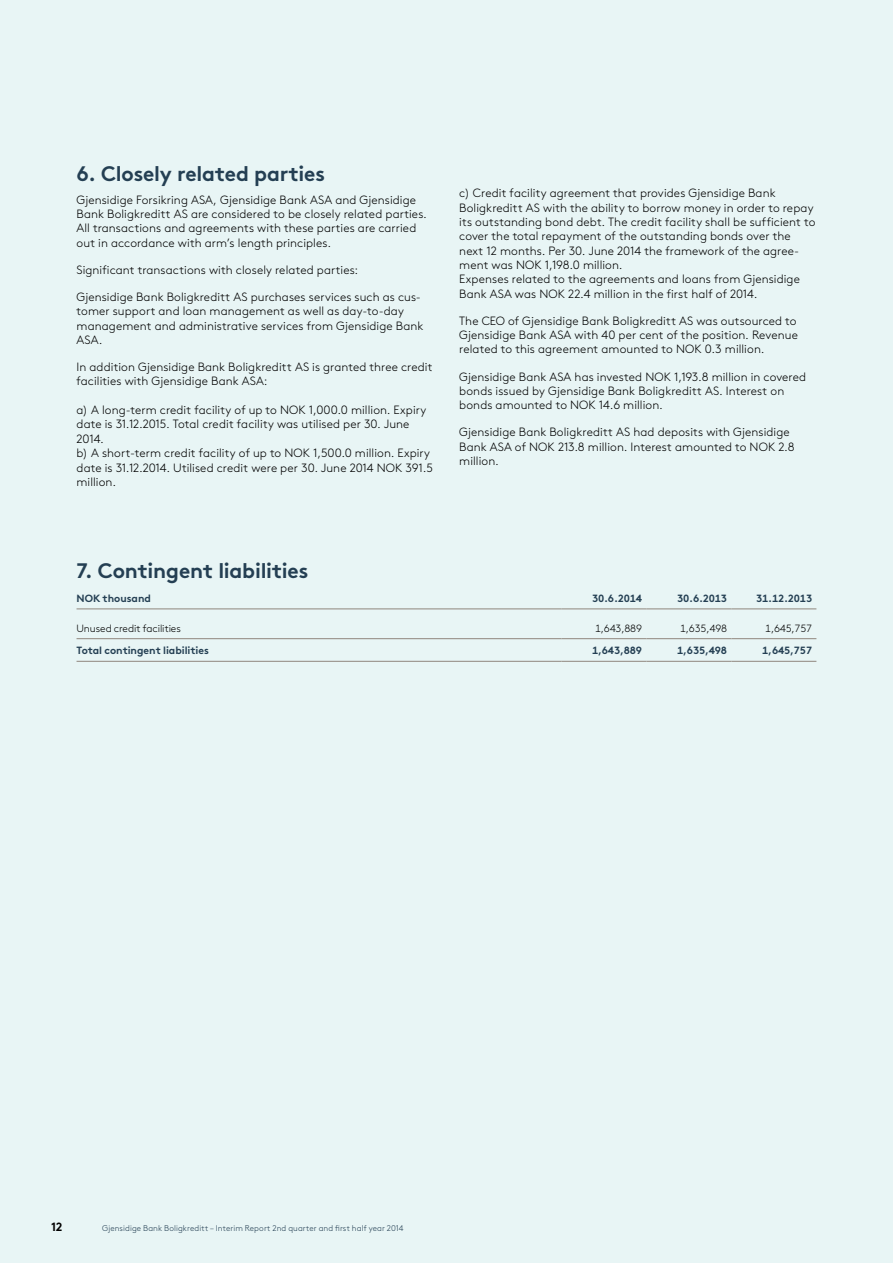
<style>
.page{position:relative;width:893px;height:1263px;background:#e8f5f5}
.page>*{position:absolute;margin:0;border:0;box-sizing:border-box;transform-origin:0 0}
.t1{font:700 21px "Gjen Brown OT";letter-spacing:-.01em;color:#243f53}
.t2{font:300 12px/14.4px "Gjen Brown OT";letter-spacing:.01em;color:#000}
.t3{font:700 12px "Gjen Brown OT";color:#000}
.t4{font:700 10.5px "Gjen Brown OT";letter-spacing:-.015em;color:#243f53}
.t5{font:300 10.5px "Gjen Brown OT";letter-spacing:-.01em;color:#000}
.t6{font:10.5px "Gjen Brown OT Bold Alt";letter-spacing:-.005em;color:#243f53}
.t7{font:300 8.25px "Gjen Brown OT";letter-spacing:.01em;color:#243f53}
</style>
<div class="page">
<hr style="left:77px;top:608px;width:484px;height:1px;background:#99928a">
<hr style="left:561px;top:608px;width:85px;height:1px;background:#99928a">
<hr style="left:646px;top:608px;width:85px;height:1px;background:#99928a">
<hr style="left:731px;top:608px;width:85px;height:1px;background:#99928a">
<hr style="left:77px;top:638px;width:484px;height:1px;background:#99928a">
<hr style="left:561px;top:638px;width:85px;height:1px;background:#99928a">
<hr style="left:646px;top:638px;width:85px;height:1px;background:#99928a">
<hr style="left:731px;top:638px;width:85px;height:1px;background:#99928a">
<hr style="left:77px;top:661px;width:484px;height:1px;background:#99928a">
<hr style="left:561px;top:661px;width:85px;height:1px;background:#99928a">
<hr style="left:646px;top:661px;width:85px;height:1px;background:#99928a">
<hr style="left:731px;top:661px;width:85px;height:1px;background:#99928a">
<h1 class="t1" style="left:77px;top:156px;width:250px">6. Closely related parties</h1>
<p class="t2" style="left:77px;top:191px;width:352px">Gjensidige Forsikring ASA, Gjensidige Bank ASA and Gjensidige Bank Boligkreditt AS are considered to be closely related parties.<br>All transactions and agreements with these parties are carried out in accordance with arm’s length principles.</p>
<p class="t2" style="left:77px;top:262px;width:283px">Significant transactions with closely related parties:</p>
<p class="t2" style="left:77px;top:289px;width:348px">Gjensidige Bank Boligkreditt AS purchases services such as cus&shy;tomer support and loan management as well as day-to-day management and administrative services from Gjensidige Bank ASA.</p>
<p class="t2" style="left:77px;top:359px;width:358px">In addition Gjensidige Bank Boligkreditt AS is granted three credit facilities with Gjensidige Bank ASA:</p>
<p class="t2" style="left:77px;top:402px;width:358px">a) A long-term credit facility of up to NOK 1,000.0 million. Expiry date is 31.12.2015. Total credit facility was utilised per 30. June 2014.<br>b) A short-term credit facility of up to NOK 1,500.0 million. Expiry date is 31.12.2014. Utilised credit were per 30. June 2014 NOK 391.5 million.</p>
<p class="t2" style="left:459px;top:185px;width:358px">c) Credit facility agreement that provides Gjensidige Bank Boligkreditt AS with the ability to borrow money in order to repay its outstanding bond debt. The credit facility shall be sufficient to cover the total repayment of the outstanding bonds over the next 12 months. Per 30. June 2014 the framework of the agree&shy;ment was NOK 1,198.0 million.<br>Expenses related to the agreements and loans from Gjensidige Bank ASA was NOK 22.4 million in the first half of 2014.</p>
<p class="t2" style="left:459px;top:313px;width:340px;text-align:justify">The CEO of Gjensidige Bank Boligkreditt AS was outsourced to Gjensidige Bank ASA with 40 per cent of the position. Revenue related to this agreement amounted to NOK 0.3 million.</p>
<p class="t2" style="left:459px;top:368px;width:348px">Gjensidige Bank ASA has invested NOK 1,193.8 million in covered bonds issued by Gjensidige Bank Boligkreditt AS. Interest on bonds amounted to NOK 14.6 million.</p>
<p class="t2" style="left:459px;top:424px;width:337px">Gjensidige Bank Boligkreditt AS had deposits with Gjensidige<br>Bank ASA of NOK 213.8 million. Interest amounted to NOK 2.8 million.</p>
<h1 class="t1" style="left:77px;top:553px;width:233px">7. Contingent liabilities</h1>
<p class="t6" style="left:77px;top:590px;width:76px">NOK thousand</p>
<p class="t4" style="left:592px;top:590px;width:51px">30.6.2014</p>
<p class="t4" style="left:677px;top:590px;width:51px">30.6.2013</p>
<p class="t4" style="left:756px;top:590px;width:58px">31.12.2013</p>
<p class="t5" style="left:77px;top:620px;width:106px">Unused credit facilities</p>
<p class="t5" style="left:595px;top:620px;width:49px">1,643,889</p>
<p class="t5" style="left:680px;top:620px;width:49px">1,635,498</p>
<p class="t5" style="left:765px;top:620px;width:49px">1,645,757</p>
<p class="t6" style="left:77px;top:642px;width:134px">Total contingent liabilities</p>
<p class="t4" style="left:592px;top:642px;width:51px">1,643,889</p>
<p class="t4" style="left:677px;top:642px;width:51px">1,635,498</p>
<p class="t4" style="left:762px;top:642px;width:51px">1,645,757</p>
<p class="t3" style="left:51px;top:1217px;width:13px">12</p>
<p class="t7" style="left:143px;top:1222px;width:158px">Forsikring – hittil i år og fjerde kvartal 2012</p>
<p class="t7" style="left:102px;top:1222px;width:303px">Gjensidige Bank Boligkreditt – Interim Report 2nd quarter and first half year 2014</p>
</div>
